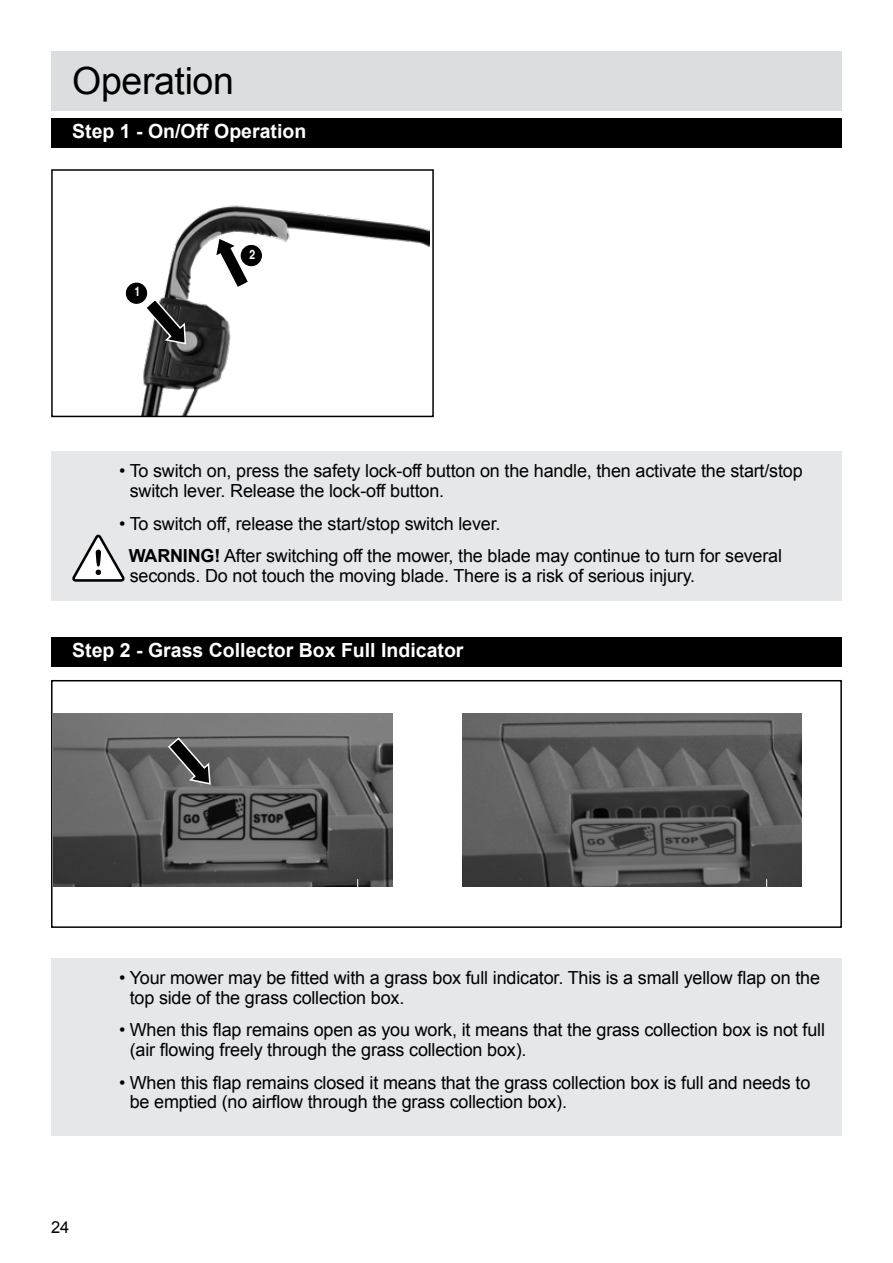
<style>
.page{position:relative;width:893px;height:1263px;background:#fff}
.page>*{position:absolute;margin:0;border:0;box-sizing:border-box;transform-origin:0 0}
.t1{font:37.5px "Arial";letter-spacing:-.01em;color:#000}
.t2{font:700 19.5px "Arial";color:#fff}
.t3{font:18px/19.8px "Arial";letter-spacing:-.01em;color:#000}
.t4{font:16.5px "Arial";color:#000}
.t5{font:700 condensed 12.9px "Helvetica";color:#fff}
.s1{font-weight:700}
</style>
<div class="page">
<div style="left:51px;top:51px;width:791px;height:60px;background:#dcddde"></div>
<div style="left:51px;top:637px;width:791px;height:29px;background:#000"></div>
<div style="left:51px;top:958px;width:791px;height:177px;background:#e6e7e8"></div>
<div style="left:51px;top:451px;width:791px;height:150px;background:#e6e7e8"></div>
<div style="left:51px;top:118px;width:791px;height:30px;background:#000"></div>
<svg style="left:72px;top:534px;width:53px;height:48px"></svg>
<img style="left:125px;top:205px;width:305px;height:209px">
<div style="left:51px;top:169px;width:383px;height:248px;border:2px solid #000"></div>
<img style="left:54px;top:713px;width:338px;height:174px">
<img style="left:463px;top:713px;width:338px;height:174px">
<div style="left:51px;top:680px;width:791px;height:248px;border:2px solid #000"></div>
<svg style="left:167px;top:736px;width:45px;height:50px;background:#595959"></svg>
<svg style="left:213px;top:236px;width:38px;height:54px"></svg>
<svg style="left:144px;top:297px;width:43px;height:48px"></svg>
<div style="left:126px;top:283px;width:21px;height:20px;background:#000;border-radius:50%"></div>
<div style="left:126px;top:283px;width:21px;height:21px;border:1px solid #000;border-radius:50%"></div>
<div style="left:241px;top:245px;width:20px;height:21px;background:#000;border-radius:50%"></div>
<div style="left:241px;top:245px;width:21px;height:21px;border:1px solid #000;border-radius:50%"></div>
<h1 class="t1" style="left:72px;top:57px;width:163px">Operation</h1>
<p class="t2" style="left:72px;top:118px;width:236px">Step 1 - On/Off Operation</p>
<p class="t5" style="left:135px;top:284px;width:7px">1</p>
<p class="t5" style="left:249px;top:246px;width:7px">2</p>
<p class="t3" style="left:130px;top:461px;width:675px;text-indent:-11px">• To switch on, press the safety lock-off button on the handle, then activate the start/stop switch lever. Release the lock-off button.</p>
<p class="t3" style="left:129px;top:507px;width:655px;line-height:32.5px;text-indent:-10px">• To switch off, release the start/stop switch lever.<br><span class="s1">WARNING!</span> After switching off the mower, the blade may continue to turn for several</p>
<p class="t3" style="left:130px;top:566px;width:567px">seconds. Do not touch the moving blade. There is a risk of serious injury.</p>
<p class="t2" style="left:72px;top:637px;width:393px">Step 2 - Grass Collector Box Full Indicator</p>
<p class="t4" style="left:51px;top:1216px;width:20px">24</p>
<p class="t3" style="left:130px;top:968px;width:692px;text-indent:-11px">• Your mower may be fitted with a grass box full indicator. This is a small yellow flap on the top side of the grass collection box.</p>
<p class="t3" style="left:130px;top:1020px;width:697px;text-indent:-11px">• When this flap remains open as you work, it means that the grass collection box is not full (air flowing freely through the grass collection box).</p>
<p class="t3" style="left:130px;top:1073px;width:682px;text-indent:-11px">• When this flap remains closed it means that the grass collection box is full and needs to be emptied (no airflow through the grass collection box).</p>
</div>
